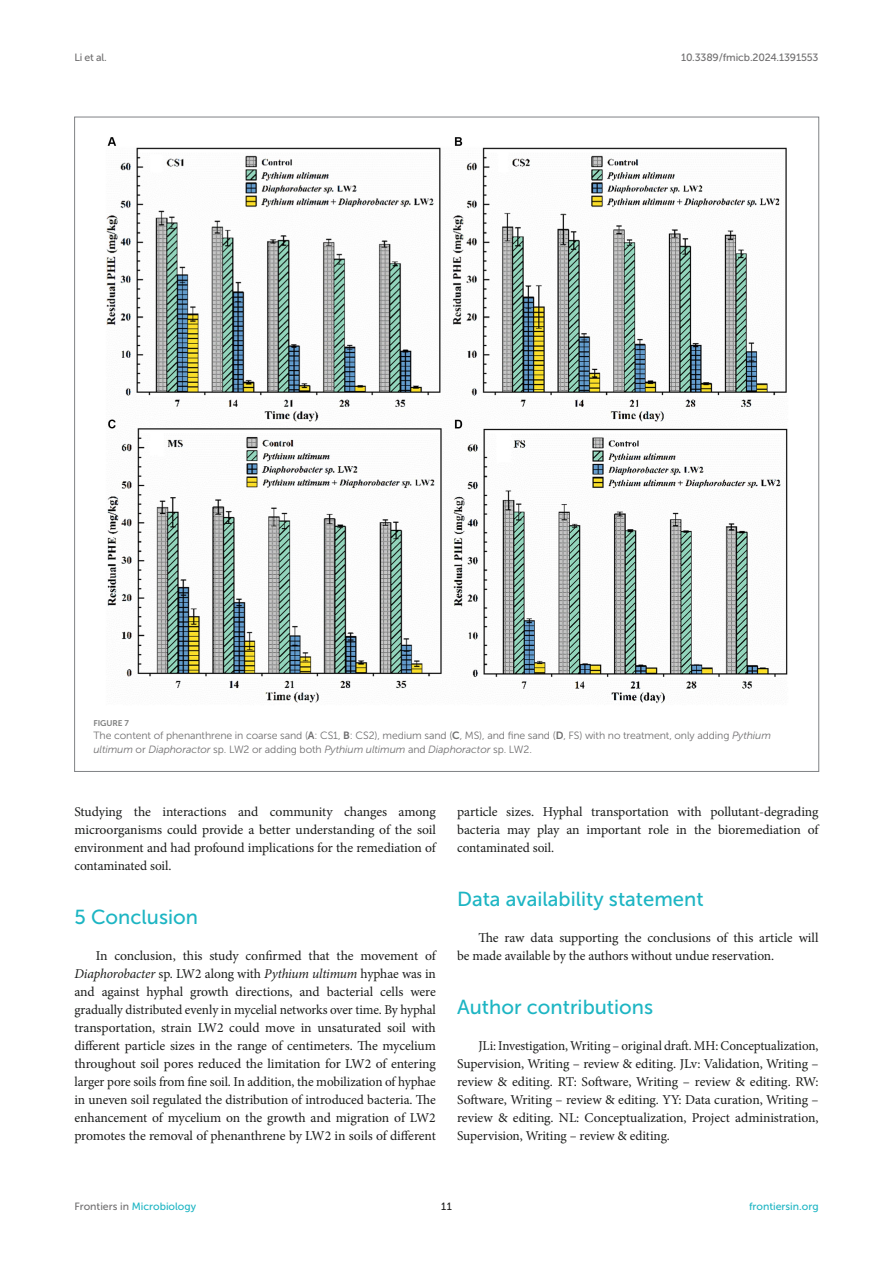
<style>
.page{position:relative;width:893px;height:1263px;background:#fff}
.page>*{position:absolute;margin:0;border:0;box-sizing:border-box;transform-origin:0 0}
.HEAD_1{font:20.25px "Museo Sans 500";color:#1db5c3}
.TEXT_FLUSH{font:13.5px/18px "Minion Pro";letter-spacing:-.005em;color:#1b1c1b;text-align:justify}
.FIG_LEG{font:10.5px/13.5px "Museo Sans 300";letter-spacing:-.01em;color:#706f70}
.t1{font:10.5px "Museo Sans 500";color:#1db5c3}
.t2{font:10.5px "Museo Sans 500";letter-spacing:-.015em;color:#706f70}
.t3{font:10.5px "Museo Sans 500";color:#1b1c1b}
.FIG_HD{font:8.25px "Museo Sans 700";letter-spacing:-.01em;color:#7e7f7f}
.s1{font-family:"Museo Sans 700"}
.s2{font-style:italic}
.s3{color:#706f70}
</style>
<div class="page">
<img style="left:106px;top:137px;width:682px;height:567px">
<p class="t2" style="left:74px;top:51px;width:34px">Li et al.</p>
<p class="t2" style="left:681px;top:51px;width:139px">10.3389/fmicb.2024.1391553</p>
<p class="FIG_HD" style="left:94px;top:718px;width:37px">FIGURE 7</p>
<p class="FIG_LEG" style="left:94px;top:729px;width:679px">The content of phenanthrene in coarse sand (<span class="s1">A</span>: CS1, <span class="s1">B</span>: CS2), medium sand (<span class="s1">C</span>, MS), and fine sand (<span class="s1">D</span>, FS) with no treatment, only adding <span class="s2">Pythium ultimum</span> or <span class="s2">Diaphoractor</span> sp. LW2 or adding both <span class="s2">Pythium ultimum</span> and <span class="s2">Diaphoractor</span> sp. LW2.</p>
<p class="TEXT_FLUSH" style="left:74px;top:803px;width:363px">Studying the interactions and community changes among microorganisms could provide a better understanding of the soil environment and had profound implications for the remediation of contaminated soil.</p>
<p class="HEAD_1" style="left:74px;top:906px;width:125px">5 Conclusion</p>
<p class="TEXT_FLUSH" style="left:74px;top:947px;width:363px;text-indent:21px">In conclusion, this study confirmed that the movement of <span class="s2">Diaphorobacter</span> sp. LW2 along with <span class="s2">Pythium ultimum</span> hyphae was in and against hyphal growth directions, and bacterial cells were gradually distributed evenly in mycelial networks over time. By hyphal transportation, strain LW2 could move in unsaturated soil with different particle sizes in the range of centimeters. The mycelium throughout soil pores reduced the limitation for LW2 of entering larger pore soils from fine soil. In addition, the mobilization of hyphae in uneven soil regulated the distribution of introduced bacteria. The enhancement of mycelium on the growth and migration of LW2 promotes the removal of phenanthrene by LW2 in soils of different</p>
<p class="TEXT_FLUSH" style="left:457px;top:803px;width:363px">particle sizes. Hyphal transportation with pollutant-degrading bacteria may play an important role in the bioremediation of contaminated soil.</p>
<p class="HEAD_1" style="left:457px;top:888px;width:248px">Data availability statement</p>
<p class="TEXT_FLUSH" style="left:457px;top:929px;width:363px;text-indent:21px">The raw data supporting the conclusions of this article will be made available by the authors without undue reservation.</p>
<p class="HEAD_1" style="left:457px;top:996px;width:197px">Author contributions</p>
<p class="TEXT_FLUSH" style="left:457px;top:1037px;width:363px;text-indent:21px">JLi: Investigation, Writing – original draft. MH: Conceptualization, Supervision, Writing – review &amp; editing. JLv: Validation, Writing – review &amp; editing. RT: Software, Writing – review &amp; editing. RW:<br>Software, Writing – review &amp; editing. YY: Data curation, Writing – review &amp; editing. NL: Conceptualization, Project administration, Supervision, Writing – review &amp; editing.</p>
<p class="t1" style="left:74px;top:1200px;width:123px"><span class="s3">Frontiers in</span> Microbiology</p>
<p class="t3" style="left:441px;top:1200px;width:12px">11</p>
<p class="t1" style="left:749px;top:1200px;width:71px">frontiersin.org</p>
</div>
